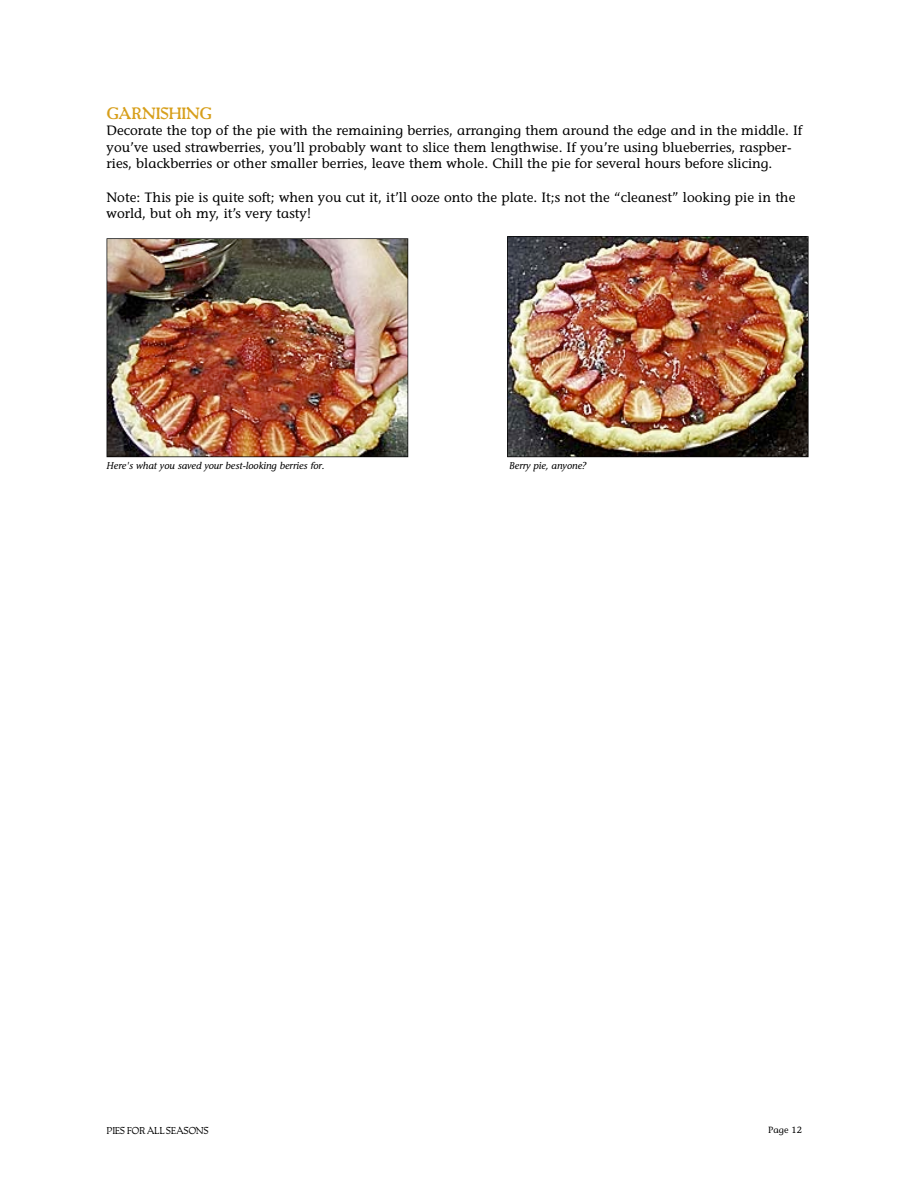
<style>
.page{position:relative;width:918px;height:1188px;background:#fff}
.page>*{position:absolute;margin:0;border:0;box-sizing:border-box;transform-origin:0 0}
.t1{font:15px "OPTI Packard Bold C";color:#d79f1b}
.t2{font:13.5px/16.5px "Stone Informal";color:#000}
.t3{font:italic 9.75px "Stone Informal";color:#000}
.t4{font:9px "OPTI Packard C";color:#000}
.t5{font:9px "Stone Informal";color:#000}
</style>
<div class="page">
<img style="left:107px;top:238px;width:301px;height:219px">
<img style="left:507px;top:236px;width:302px;height:221px">
<p class="t1" style="left:107px;top:107px;width:106px">GARNISHING</p>
<p class="t2" style="left:107px;top:124px;width:697px">Decorate the top of the pie with the remaining berries, arranging them around the edge and in the middle. If you’ve used strawberries, you’ll probably want to slice them lengthwise. If you’re using blueberries, raspber&shy;ries, blackberries or other smaller berries, leave them whole. Chill the pie for several hours before slicing.</p>
<p class="t2" style="left:107px;top:190px;width:690px">Note: This pie is quite soft; when you cut it, it’ll ooze onto the plate. It;s not the “cleanest” looking pie in the world, but oh my, it’s very tasty!</p>
<p class="t3" style="left:107px;top:462px;width:219px">Here's what you saved your best-looking berries for.</p>
<p class="t3" style="left:509px;top:462px;width:79px">Berry pie, anyone?</p>
<p class="t4" style="left:107px;top:1127px;width:103px">PIES FOR ALL SEASONS</p>
<p class="t5" style="left:768px;top:1126px;width:35px">Page 12</p>
</div>
